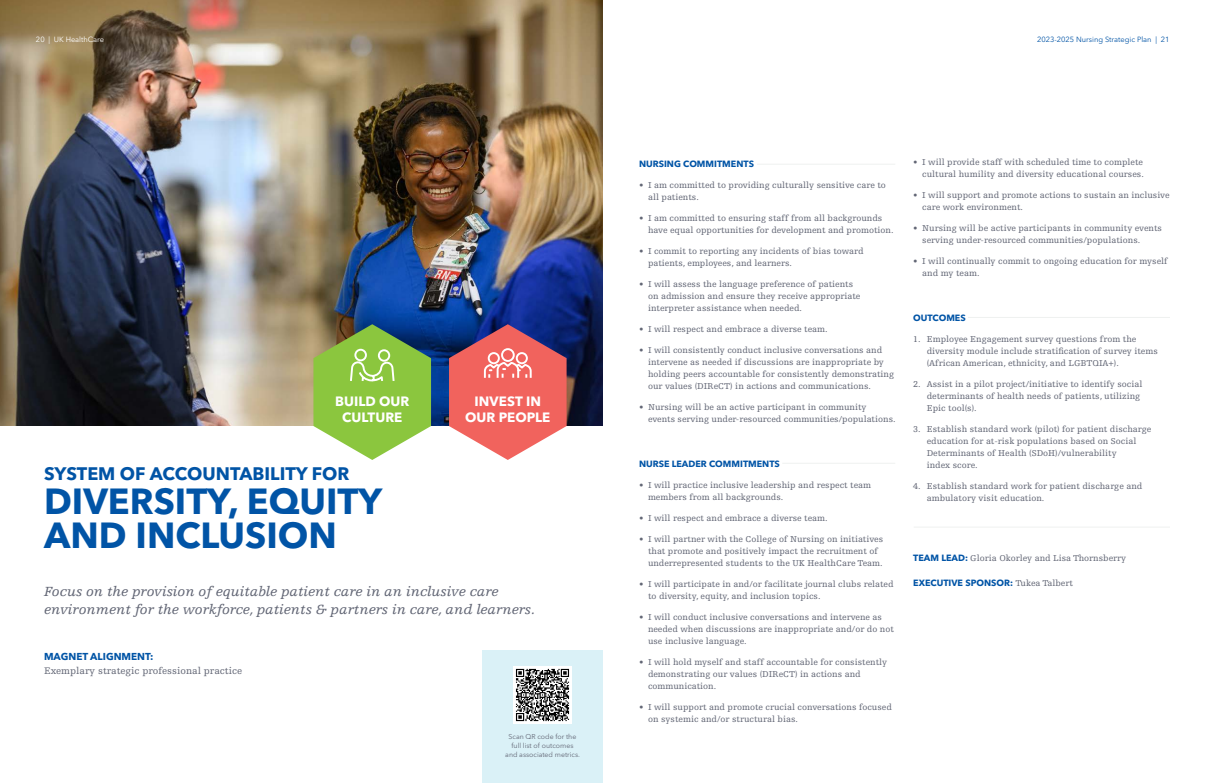
<style>
.page{position:relative;width:1206px;height:783px;background:#fff}
.page>*{position:absolute;margin:0;border:0;box-sizing:border-box;transform-origin:0 0}
.Avenir_Header{font:700 36px "Avenir Next LT Pro";color:#0154a6}
.Avenir_Header-2{font:700 18px "Avenir Next LT Pro";color:#0154a6}
.Avenir_Header-3{font:italic 14px/18px "Egyptienne FLT Std";color:#626675}
.Body_Copy{font:700 13.4px/16.1px "Avenir Next LT Pro";letter-spacing:.005em;color:#fff;text-align:center}
.Body{font:10px "Egyptienne FLT Std";color:#626675}
.Avenir_Copy{font:700 10px "Avenir Next LT Pro";color:#0154a6}
.t1{font:9px/12px "Egyptienne F";color:#626675}
.t2{font:700 9px "Avenir Next LT Pro";color:#0154a6}
.t3{font:7.5px "Avenir Next LT Pro";color:#0154a6}
.t4{font:7.5px "Avenir Next LT Pro";color:#fff}
.t5{font:7px "Avenir Next LT Pro";color:#626675}
.s1{font-family:"Avenir Next LT Pro";font-weight:700;color:#0154a6}
.s2{font-family:"Egyptienne F";font-weight:400;color:#626675}
</style>
<div class="page">
<img style="left:0;top:0;width:603px;height:426px">
<svg style="left:313px;top:324px;width:118px;height:136px;background:#92bf5f"></svg>
<svg style="left:449px;top:324px;width:118px;height:136px;background:#d57278"></svg>
<hr style="left:757px;top:164px;width:138px;height:1px;background:#eff1f0">
<hr style="left:782px;top:463px;width:113px;height:1px;background:#eff1f0">
<hr style="left:968px;top:317px;width:202px;height:1px;background:#eff1f0">
<hr style="left:914px;top:527px;width:256px;height:1px;background:#eff1f0">
<div style="left:482px;top:650px;width:121px;height:133px;background:#daf1f7"></div>
<img style="left:514px;top:666px;width:57px;height:57px">
<p class="t4" style="left:36px;top:35px;width:70px">20 | UK HealthCare</p>
<p class="t3" style="left:1037px;top:35px;width:134px">2023-2025 Nursing Strategic Plan | 21</p>
<p class="Body_Copy" style="left:335px;top:393px;width:76px">BUILD OUR<br>CULTURE</p>
<p class="Body_Copy" style="left:465px;top:393px;width:87px">INVEST IN<br>OUR PEOPLE</p>
<p class="Avenir_Header-2" style="left:44px;top:463px;width:307px">SYSTEM OF ACCOUNTABILITY FOR</p>
<p class="Avenir_Header" style="left:44px;top:480px;width:340px">DIVERSITY, EQUITY</p>
<p class="Avenir_Header" style="left:44px;top:514px;width:294px">AND INCLUSION</p>
<p class="Avenir_Header-3" style="left:44px;top:582px;width:492px">Focus on the provision of equitable patient care in an inclusive care environment for the workforce, patients &amp; partners in care, and learners.</p>
<p class="Avenir_Copy" style="left:44px;top:651px;width:111px">MAGNET ALIGNMENT:</p>
<p class="Body" style="left:44px;top:666px;width:200px">Exemplary strategic professional practice</p>
<p class="t5" style="left:509px;top:733px;width:69px">Scan QR code for the</p>
<p class="t5" style="left:512px;top:742px;width:63px">full list of outcomes</p>
<p class="t5" style="left:505px;top:751px;width:76px">and associated metrics.</p>
<p class="t2" style="left:639px;top:158px;width:116px">NURSING COMMITMENTS</p>
<p class="t1" style="left:648px;top:179px;width:239px;text-indent:-9px">• I am committed to providing culturally sensitive care to all patients.</p>
<p class="t1" style="left:648px;top:212px;width:247px;text-indent:-9px">• I am committed to ensuring staff from all backgrounds have equal opportunities for development and promotion.</p>
<p class="t1" style="left:648px;top:245px;width:217px;text-indent:-9px">• I commit to reporting any incidents of bias toward patients, employees, and learners.</p>
<p class="t1" style="left:648px;top:278px;width:214px;text-indent:-9px">• I will assess the language preference of patients on admission and ensure they receive appropriate interpreter assistance when needed.</p>
<p class="t1" style="left:639px;top:323px;width:190px">• I will respect and embrace a diverse team.</p>
<p class="t1" style="left:648px;top:344px;width:248px;text-indent:-9px">• I will consistently conduct inclusive conversations and intervene as needed if discussions are inappropriate by holding peers accountable for consistently demonstrating our values (DIReCT) in actions and communications.</p>
<p class="t1" style="left:648px;top:401px;width:249px;text-indent:-9px">• Nursing will be an active participant in community events serving under-resourced communities/populations.</p>
<p class="t2" style="left:639px;top:458px;width:142px">NURSE LEADER COMMITMENTS</p>
<p class="t1" style="left:648px;top:479px;width:225px;text-indent:-9px">• I will practice inclusive leadership and respect team members from all backgrounds.</p>
<p class="t1" style="left:639px;top:512px;width:190px">• I will respect and embrace a diverse team.</p>
<p class="t1" style="left:648px;top:533px;width:237px;text-indent:-9px">• I will partner with the College of Nursing on initiatives that promote and positively impact the recruitment of underrepresented students to the UK HealthCare Team.</p>
<p class="t1" style="left:648px;top:578px;width:247px;text-indent:-9px">• I will participate in and/or facilitate journal clubs related to diversity, equity, and inclusion topics.</p>
<p class="t1" style="left:648px;top:611px;width:247px;text-indent:-9px">• I will conduct inclusive conversations and intervene as needed when discussions are inappropriate and/or do not use inclusive language.</p>
<p class="t1" style="left:648px;top:656px;width:241px;text-indent:-9px">• I will hold myself and staff accountable for consistently demonstrating our values (DIReCT) in actions and communication.</p>
<p class="t1" style="left:648px;top:701px;width:245px;text-indent:-9px">• I will support and promote crucial conversations focused on systemic and/or structural bias.</p>
<p class="t1" style="left:913px;top:156px;width:232px;text-align:right">• I will provide staff with scheduled time to complete cultural humility and diversity educational courses.</p>
<p class="t1" style="left:922px;top:189px;width:249px;text-indent:-9px">• I will support and promote actions to sustain an inclusive care work environment.</p>
<p class="t1" style="left:922px;top:222px;width:241px;text-indent:-9px">• Nursing will be active participants in community events serving under-resourced communities/populations.</p>
<p class="t1" style="left:922px;top:255px;width:247px;text-indent:-9px">• I will continually commit to ongoing education for myself and my team.</p>
<p class="t2" style="left:913px;top:312px;width:54px">OUTCOMES</p>
<p class="t1" style="left:927px;top:333px;width:233px;text-indent:-14px">1. Employee Engagement survey questions from the diversity module include stratification of survey items (African American, ethnicity, and LGBTQIA+).</p>
<p class="t1" style="left:927px;top:378px;width:217px;text-indent:-14px">2. Assist in a pilot project/initiative to identify social determinants of health needs of patients, utilizing<br>Epic tool(s).</p>
<p class="t1" style="left:927px;top:423px;width:226px;text-indent:-14px">3. Establish standard work (pilot) for patient discharge education for at-risk populations based on Social Determinants of Health (SDoH)/vulnerability<br>index score.</p>
<p class="t1" style="left:927px;top:480px;width:217px;text-indent:-14px">4. Establish standard work for patient discharge and ambulatory visit education.</p>
<p class="t1" style="left:913px;top:552px;width:215px"><span class="s1">TEAM LEAD:</span> Gloria Okorley and Lisa Thornsberry</p>
<p class="t2" style="left:913px;top:577px;width:161px">EXECUTIVE SPONSOR: <span class="s2">Tukea Talbert</span></p>
</div>
